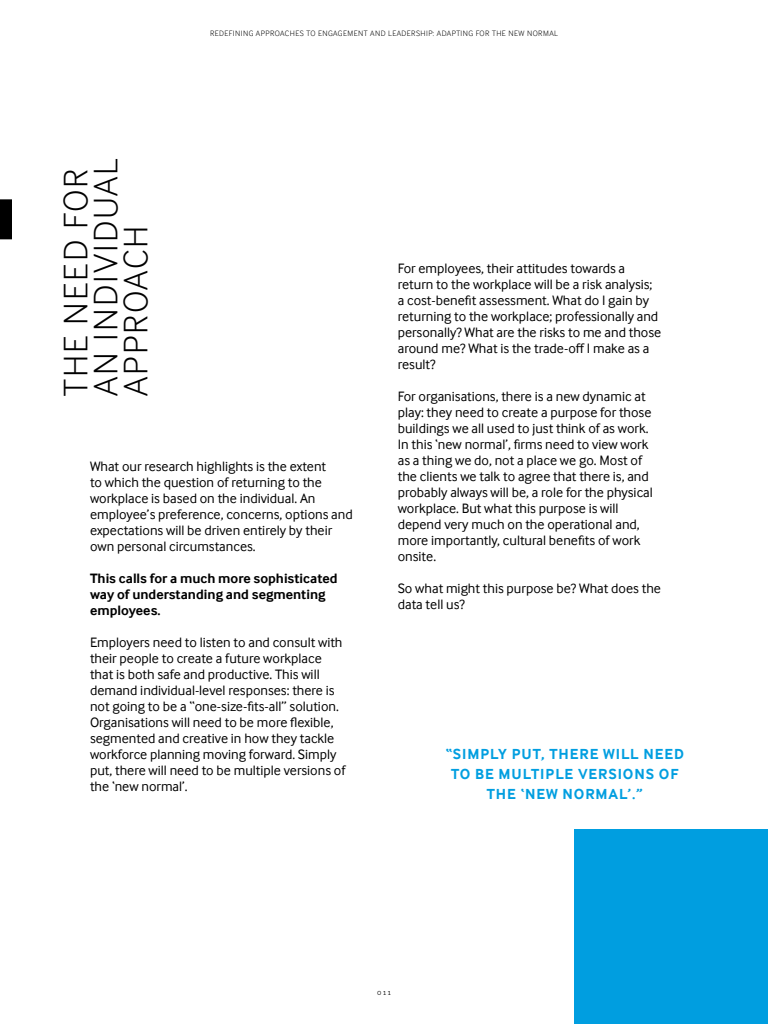
<style>
.page{position:relative;width:768px;height:1024px;background:#fff}
.page>*{position:absolute;margin:0;border:0;box-sizing:border-box;transform-origin:0 0}
.Chapter_Title_-_Alig{font:300 35px/30px "Inter Face";letter-spacing:.06em;color:#000}
.Pull_Quote{font:700 15px/20px "Inter Face";letter-spacing:.06em;color:#009ee0;text-align:center}
.Body_Text{font:14px/16px "Inter Face";color:#000}
.Body_Text-2{font:700 14px/16px "Inter Face";color:#000}
.Book_Title{font:300 8px "Inter Face";letter-spacing:.06em;color:#000}
.Page_Number_Running{font:7px "Raleway";color:#000}
</style>
<div class="page">
<div style="left:574px;top:830px;width:194px;height:194px;background:#009ee0"></div>
<div style="left:0;top:199px;width:12px;height:40px;background:#000"></div>
<p class="Book_Title" style="left:210px;top:29px;width:349px">REDEFINING APPROACHES TO ENGAGEMENT AND LEADERSHIP: ADAPTING FOR THE NEW NORMAL</p>
<p class="Chapter_Title_-_Alig" style="left:61px;top:396px;width:239px;rotate:-90deg">THE NEED FOR<br>AN INDIVIDUAL<br>APPROACH</p>
<p class="Body_Text" style="left:90px;top:458px;width:264px">What our research highlights is the extent<br>to which the question of returning to the workplace is based on the individual. An employee’s preference, concerns, options and expectations will be driven entirely by their own personal circumstances.</p>
<p class="Body_Text-2" style="left:90px;top:570px;width:249px">This calls for a much more sophisticated way of understanding and segmenting employees.</p>
<p class="Body_Text" style="left:90px;top:634px;width:257px">Employers need to listen to and consult with their people to create a future workplace that is both safe and productive. This will demand individual-level responses: there is not going to be a “one-size-fits-all” solution.<br>Organisations will need to be more flexible, segmented and creative in how they tackle workforce planning moving forward. Simply put, there will need to be multiple versions of the ‘new normal’.</p>
<p class="Body_Text" style="left:398px;top:261px;width:265px">For employees, their attitudes towards a return to the workplace will be a risk analysis; a cost-benefit assessment. What do I gain by returning to the workplace; professionally and personally? What are the risks to me and those around me? What is the trade-off I make as a result?</p>
<p class="Body_Text" style="left:398px;top:389px;width:257px">For organisations, there is a new dynamic at play: they need to create a purpose for those buildings we all used to just think of as work.<br>In this ‘new normal’, firms need to view work as a thing we do, not a place we go. Most of the clients we talk to agree that there is, and probably always will be, a role for the physical workplace. But what this purpose is will depend very much on the operational and, more importantly, cultural benefits of work onsite.</p>
<p class="Body_Text" style="left:398px;top:581px;width:265px">So what might this purpose be? What does the data tell us?</p>
<p class="Pull_Quote" style="left:446px;top:744px;width:240px">“SIMPLY PUT, THERE WILL NEED<br>TO BE MULTIPLE VERSIONS OF<br>THE ‘NEW NORMAL’.”</p>
<p class="Page_Number_Running" style="left:377px;top:988px;width:15px">011</p>
</div>
